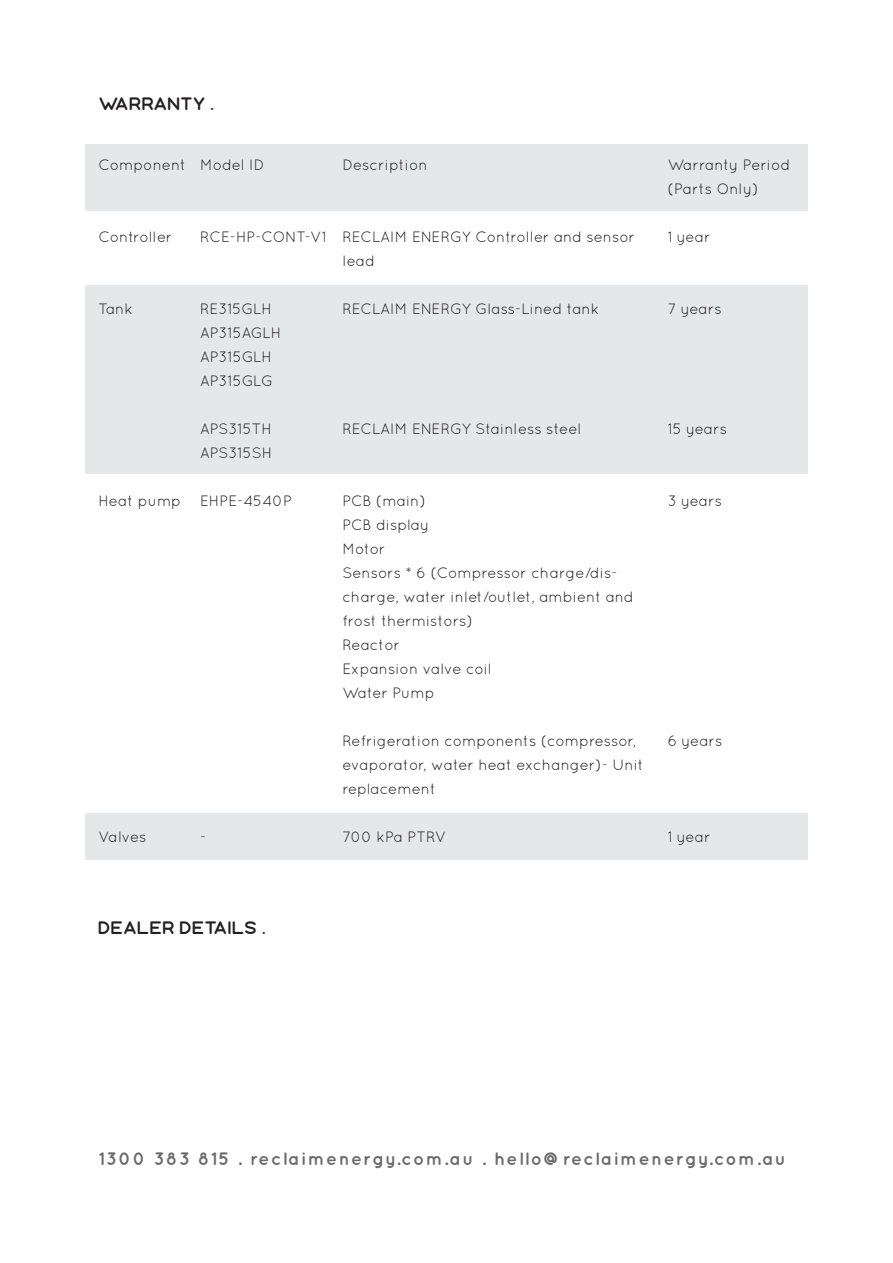
<style>
.page{position:relative;width:893px;height:1263px;background:#fff}
.page>*{position:absolute;margin:0;border:0;box-sizing:border-box;transform-origin:0 0}
.t1{font:700 18px "Quicksand";letter-spacing:.08em;color:#6c6b6c}
.t2{font:18px "Aoki";color:#231f20}
.t3{font:15px/24px "Quicksand";color:#231f20}
</style>
<div class="page">
<div style="left:85px;top:813px;width:723px;height:47px;background:#e6e7e9"></div>
<div style="left:85px;top:144px;width:723px;height:67px;background:#e6e7e9"></div>
<div style="left:85px;top:286px;width:723px;height:188px;background:#e6e7e9"></div>
<p class="t2" style="left:98px;top:91px;width:118px">WARRANTY .</p>
<p class="t3" style="left:98px;top:152px;width:89px">Component</p>
<p class="t3" style="left:200px;top:152px;width:66px">Model ID</p>
<p class="t3" style="left:342px;top:152px;width:87px">Description</p>
<p class="t3" style="left:98px;top:224px;width:76px">Controller</p>
<p class="t3" style="left:98px;top:296px;width:36px">Tank</p>
<p class="t3" style="left:98px;top:488px;width:84px">Heat pump</p>
<p class="t3" style="left:98px;top:824px;width:50px">Valves</p>
<p class="t3" style="left:200px;top:224px;width:128px">RCE-HP-CONT-V1</p>
<p class="t3" style="left:200px;top:296px;width:83px">RE315GLH<br>AP315AGLH<br>AP315GLH<br>AP315GLG</p>
<p class="t3" style="left:200px;top:416px;width:74px">APS315TH<br>APS315SH</p>
<p class="t3" style="left:200px;top:488px;width:93px">EHPE-4540P</p>
<p class="t3" style="left:200px;top:824px;width:8px">-</p>
<p class="t3" style="left:342px;top:224px;width:294px">RECLAIM ENERGY Controller and sensor lead</p>
<p class="t3" style="left:342px;top:296px;width:258px">RECLAIM ENERGY Glass-Lined tank</p>
<p class="t3" style="left:342px;top:416px;width:240px">RECLAIM ENERGY Stainless steel</p>
<p class="t3" style="left:342px;top:488px;width:293px">PCB (main)<br>PCB display<br>Motor<br>Sensors * 6 (Compressor charge/dis&shy;charge, water inlet/outlet, ambient and frost thermistors)<br>Reactor<br>Expansion valve coil<br>Water Pump</p>
<p class="t3" style="left:342px;top:728px;width:303px">Refrigeration components (compressor, evaporator, water heat exchanger)- Unit replacement</p>
<p class="t3" style="left:342px;top:824px;width:106px">700 kPa PTRV</p>
<p class="t3" style="left:668px;top:152px;width:124px">Warranty Period (Parts Only)</p>
<p class="t3" style="left:668px;top:224px;width:44px">1 year</p>
<p class="t3" style="left:668px;top:296px;width:56px">7 years</p>
<p class="t3" style="left:668px;top:416px;width:61px">15 years</p>
<p class="t3" style="left:668px;top:488px;width:56px">3 years</p>
<p class="t3" style="left:668px;top:728px;width:56px">6 years</p>
<p class="t3" style="left:668px;top:824px;width:44px">1 year</p>
<p class="t2" style="left:98px;top:914px;width:170px">DEALER DETAILS .</p>
<p class="t1" style="left:99px;top:1148px;width:689px">1300 383 815 . reclaimenergy.com.au . hello@reclaimenergy.com.au</p>
</div>
